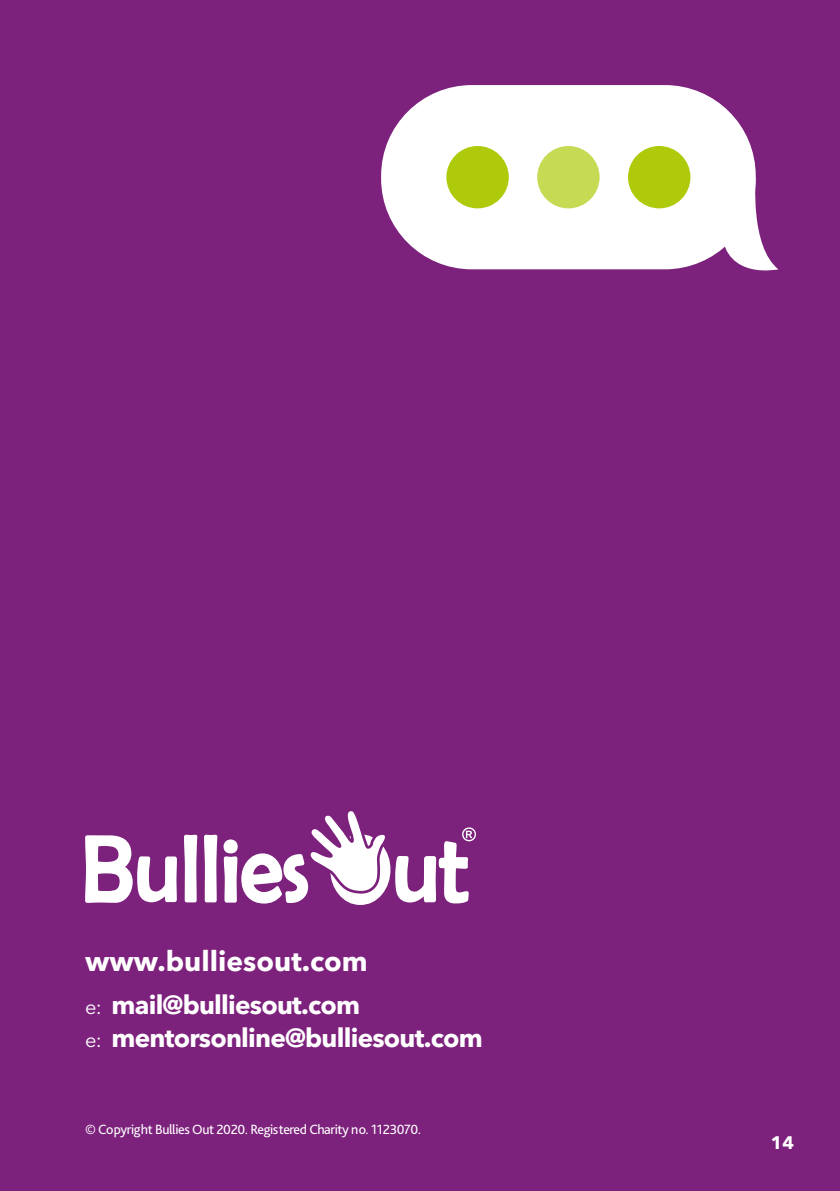
<style>
.page{position:relative;width:840px;height:1191px;background:#fff}
.page>*{position:absolute;margin:0;border:0;box-sizing:border-box;transform-origin:0 0}
.t1{font:700 28px "Avenir Next LT Pro";color:#fff}
.t2{font:700 26px/32px "Avenir Next LT Pro";letter-spacing:-.03em;color:#fff}
.t3{font:700 18px "Avenir Next LT Pro";color:#fff}
.t4{font:14px "Bliss Pro";letter-spacing:-.03em;color:#fff}
.s1{font-weight:400;font-size:20px}
</style>
<div class="page">
<div style="left:0;top:0;width:839px;height:1191px;background:#7d227c"></div>
<svg style="left:85px;top:835px;width:92px;height:68px"></svg>
<svg style="left:184px;top:834px;width:13px;height:68px"></svg>
<svg style="left:204px;top:834px;width:13px;height:68px"></svg>
<svg style="left:223px;top:811px;width:252px;height:94px"></svg>
<div style="left:381px;top:85px;width:374px;height:184px;background:#fff;border-radius:91px"></div>
<div style="left:446px;top:146px;width:62px;height:62px;background:#afca0b;border-radius:50%"></div>
<div style="left:537px;top:146px;width:62px;height:62px;background:#c7da54;border-radius:50%"></div>
<div style="left:627px;top:146px;width:63px;height:62px;background:#afca0b;border-radius:50%"></div>
<svg style="left:716px;top:172px;width:62px;height:99px"></svg>
<h1 class="t1" style="left:85px;top:944px;width:284px">www.bulliesout.com</h1>
<h2 class="t2" style="left:85px;top:989px;width:399px"><span class="s1">e:</span> mail@bulliesout.com<br><span class="s1">e:</span> mentorsonline@bulliesout.com</h2>
<p class="t4" style="left:85px;top:1121px;width:337px">© Copyright Bullies Out 2020. Registered Charity no. 1123070.</p>
<p class="t3" style="left:770px;top:1132px;width:25px">14</p>
</div>
